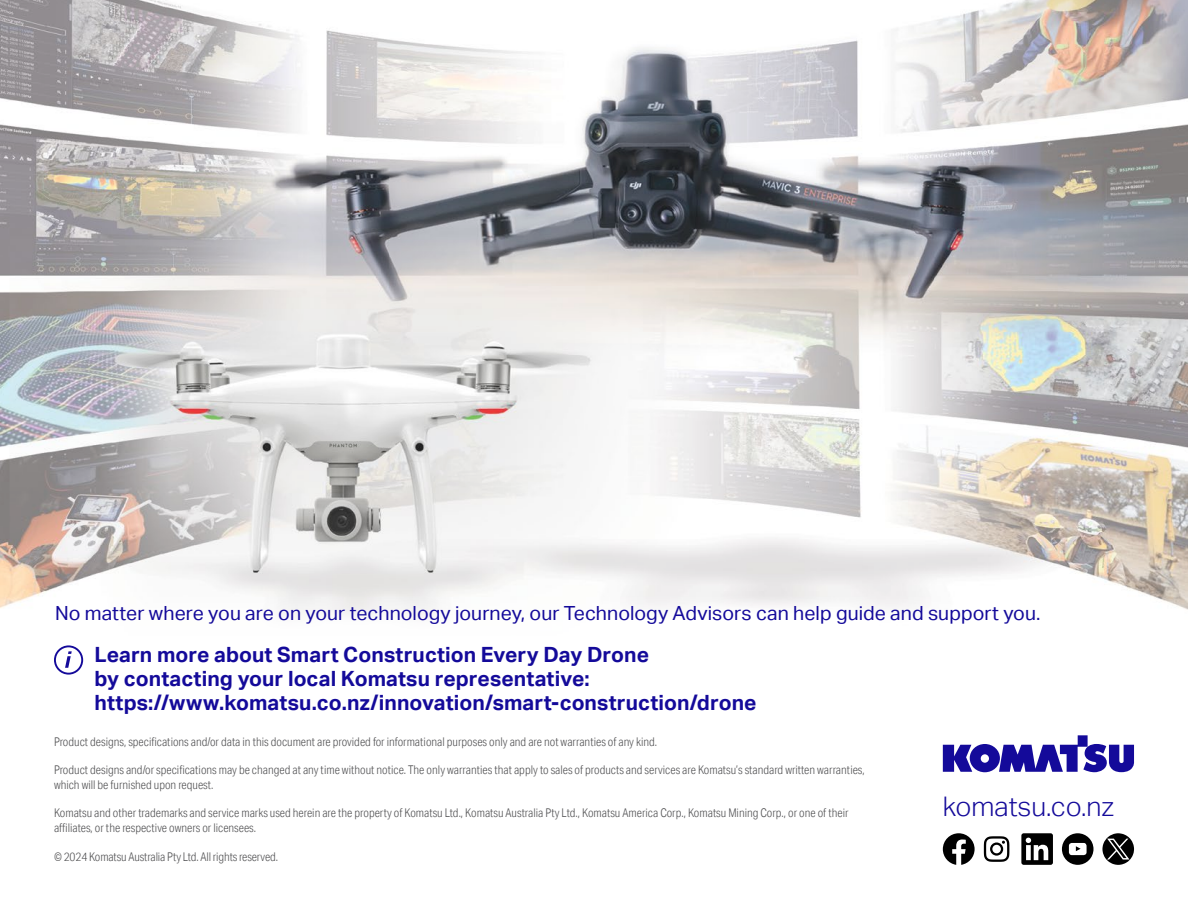
<style>
.page{position:relative;width:1188px;height:918px;background:#fff}
.page>*{position:absolute;margin:0;border:0;box-sizing:border-box;transform-origin:0 0}
.t1{font:300 27px "Aktiv Grotesk";color:#140a9a}
.t2{font:700 21px/24px "Aktiv Grotesk";letter-spacing:.005em;color:#140a9a}
.t3{font:19.5px "Aktiv Grotesk";letter-spacing:.005em;color:#140a9a}
.t4{font:300 12px/15px "Aktiv Grotesk Cd";color:#4d4d4f}
</style>
<div class="page">
<img style="left:0;top:0;width:1188px;height:594px">
<svg style="left:54px;top:645px;width:29px;height:30px"></svg>
<svg style="left:943px;top:735px;width:191px;height:37px"></svg>
<svg style="left:943px;top:833px;width:32px;height:32px"></svg>
<svg style="left:984px;top:836px;width:25px;height:26px"></svg>
<svg style="left:1021px;top:833px;width:32px;height:32px"></svg>
<svg style="left:1062px;top:833px;width:31px;height:32px"></svg>
<svg style="left:1102px;top:833px;width:32px;height:32px"></svg>
<h3 class="t3" style="left:55px;top:602px;width:987px">No matter where you are on your technology journey, our Technology Advisors can help guide and support you.</h3>
<h2 class="t2" style="left:94px;top:642px;width:664px">Learn more about Smart Construction Every Day Drone<br>by contacting your local Komatsu representative: https://www.komatsu.co.nz/innovation/smart-construction/drone</h2>
<p class="t4" style="left:54px;top:734px;width:605px">Product designs, specifications and/or data in this document are provided for informational purposes only and are not warranties of any kind.</p>
<p class="t4" style="left:54px;top:762px;width:812px">Product designs and/or specifications may be changed at any time without notice. The only warranties that apply to sales of products and services are Komatsu’s standard written warranties, which will be furnished upon request.</p>
<p class="t4" style="left:54px;top:805px;width:796px">Komatsu and other trademarks and service marks used herein are the property of Komatsu Ltd., Komatsu Australia Pty Ltd., Komatsu America Corp., Komatsu Mining Corp., or one of their affiliates, or the respective owners or licensees.</p>
<p class="t4" style="left:54px;top:849px;width:226px">© 2024 Komatsu Australia Pty Ltd. All rights reserved.</p>
<h1 class="t1" style="left:943px;top:791px;width:172px">komatsu.co.nz</h1>
</div>
